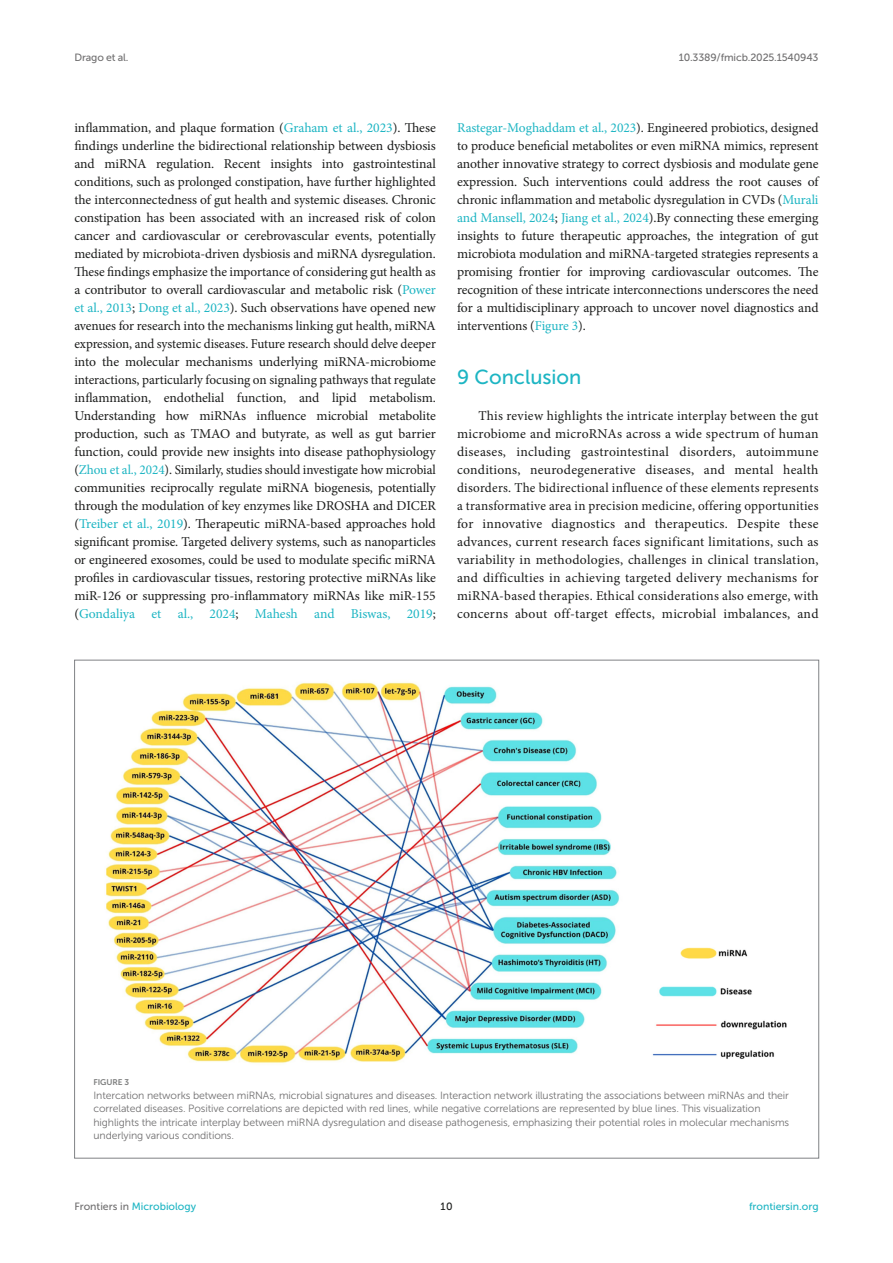
<style>
.page{position:relative;width:893px;height:1263px;background:#fff}
.page>*{position:absolute;margin:0;border:0;box-sizing:border-box;transform-origin:0 0}
.HEAD_1{font:20.25px "Museo Sans 500";color:#1db5c3}
.TEXT{font:13.5px/18px "Minion Pro";letter-spacing:-.005em;color:#1b1c1b;text-align:justify}
.FIG_LEG{font:10.5px/13.5px "Museo Sans 300";letter-spacing:-.01em;color:#706f70}
.t1{font:10.5px "Museo Sans 500";color:#1db5c3}
.t2{font:10.5px "Museo Sans 500";letter-spacing:-.015em;color:#706f70}
.t3{font:10.5px "Museo Sans 500";color:#1b1c1b}
.FIG_HD{font:8.25px "Museo Sans 700";letter-spacing:-.01em;color:#7e7f7f}
.s1{color:#1db5c3}
.s2{color:#706f70}
</style>
<div class="page">
<img style="left:106px;top:682px;width:681px;height:382px">
<p class="t2" style="left:74px;top:51px;width:55px">Drago et al.</p>
<p class="t2" style="left:679px;top:51px;width:141px">10.3389/fmicb.2025.1540943</p>
<p class="TEXT" style="left:74px;top:119px;width:363px">inflammation, and plaque formation (<span class="s1">Graham et al., 2023</span>). These findings underline the bidirectional relationship between dysbiosis and miRNA regulation. Recent insights into gastrointestinal conditions, such as prolonged constipation, have further highlighted the interconnectedness of gut health and systemic diseases. Chronic constipation has been associated with an increased risk of colon cancer and cardiovascular or cerebrovascular events, potentially mediated by microbiota-driven dysbiosis and miRNA dysregulation.<br>These findings emphasize the importance of considering gut health as a contributor to overall cardiovascular and metabolic risk (<span class="s1">Power et al., 2013</span>; <span class="s1">Dong et al., 2023</span>). Such observations have opened new avenues for research into the mechanisms linking gut health, miRNA expression, and systemic diseases. Future research should delve deeper into the molecular mechanisms underlying miRNA-microbiome interactions, particularly focusing on signaling pathways that regulate inflammation, endothelial function, and lipid metabolism.<br>Understanding how miRNAs influence microbial metabolite production, such as TMAO and butyrate, as well as gut barrier function, could provide new insights into disease pathophysiology (<span class="s1">Zhou et al., 2024</span>). Similarly, studies should investigate how microbial communities reciprocally regulate miRNA biogenesis, potentially through the modulation of key enzymes like DROSHA and DICER (<span class="s1">Treiber et al., 2019</span>). Therapeutic miRNA-based approaches hold significant promise. Targeted delivery systems, such as nanoparticles or engineered exosomes, could be used to modulate specific miRNA profiles in cardiovascular tissues, restoring protective miRNAs like miR-126 or suppressing pro-inflammatory miRNAs like miR-155 (<span class="s1">Gondaliya et al., 2024</span>; <span class="s1">Mahesh and Biswas, 2019</span>;</p>
<p class="TEXT" style="left:457px;top:119px;width:363px"><span class="s1">Rastegar-Moghaddam et al., 2023</span>). Engineered probiotics, designed to produce beneficial metabolites or even miRNA mimics, represent another innovative strategy to correct dysbiosis and modulate gene expression. Such interventions could address the root causes of chronic inflammation and metabolic dysregulation in CVDs (<span class="s1">Murali and Mansell, 2024</span>; <span class="s1">Jiang et al., 2024</span>).By connecting these emerging insights to future therapeutic approaches, the integration of gut microbiota modulation and miRNA-targeted strategies represents a promising frontier for improving cardiovascular outcomes. The recognition of these intricate interconnections underscores the need for a multidisciplinary approach to uncover novel diagnostics and interventions (<span class="s1">Figure 3</span>).</p>
<p class="HEAD_1" style="left:457px;top:366px;width:126px">9 Conclusion</p>
<p class="TEXT" style="left:457px;top:407px;width:363px;text-indent:21px">This review highlights the intricate interplay between the gut microbiome and microRNAs across a wide spectrum of human diseases, including gastrointestinal disorders, autoimmune conditions, neurodegenerative diseases, and mental health disorders. The bidirectional influence of these elements represents a transformative area in precision medicine, offering opportunities for innovative diagnostics and therapeutics. Despite these advances, current research faces significant limitations, such as variability in methodologies, challenges in clinical translation, and difficulties in achieving targeted delivery mechanisms for miRNA-based therapies. Ethical considerations also emerge, with concerns about off-target effects, microbial imbalances, and</p>
<p class="FIG_HD" style="left:94px;top:1078px;width:37px">FIGURE 3</p>
<p class="FIG_LEG" style="left:94px;top:1088px;width:697px">Intercation networks between miRNAs, microbial signatures and diseases. Interaction network illustrating the associations between miRNAs and their correlated diseases. Positive correlations are depicted with red lines, while negative correlations are represented by blue lines. This visualization highlights the intricate interplay between miRNA dysregulation and disease pathogenesis, emphasizing their potential roles in molecular mechanisms underlying various conditions.</p>
<p class="t1" style="left:74px;top:1200px;width:123px"><span class="s2">Frontiers in</span> Microbiology</p>
<p class="t3" style="left:440px;top:1200px;width:14px">10</p>
<p class="t1" style="left:749px;top:1200px;width:71px">frontiersin.org</p>
</div>
